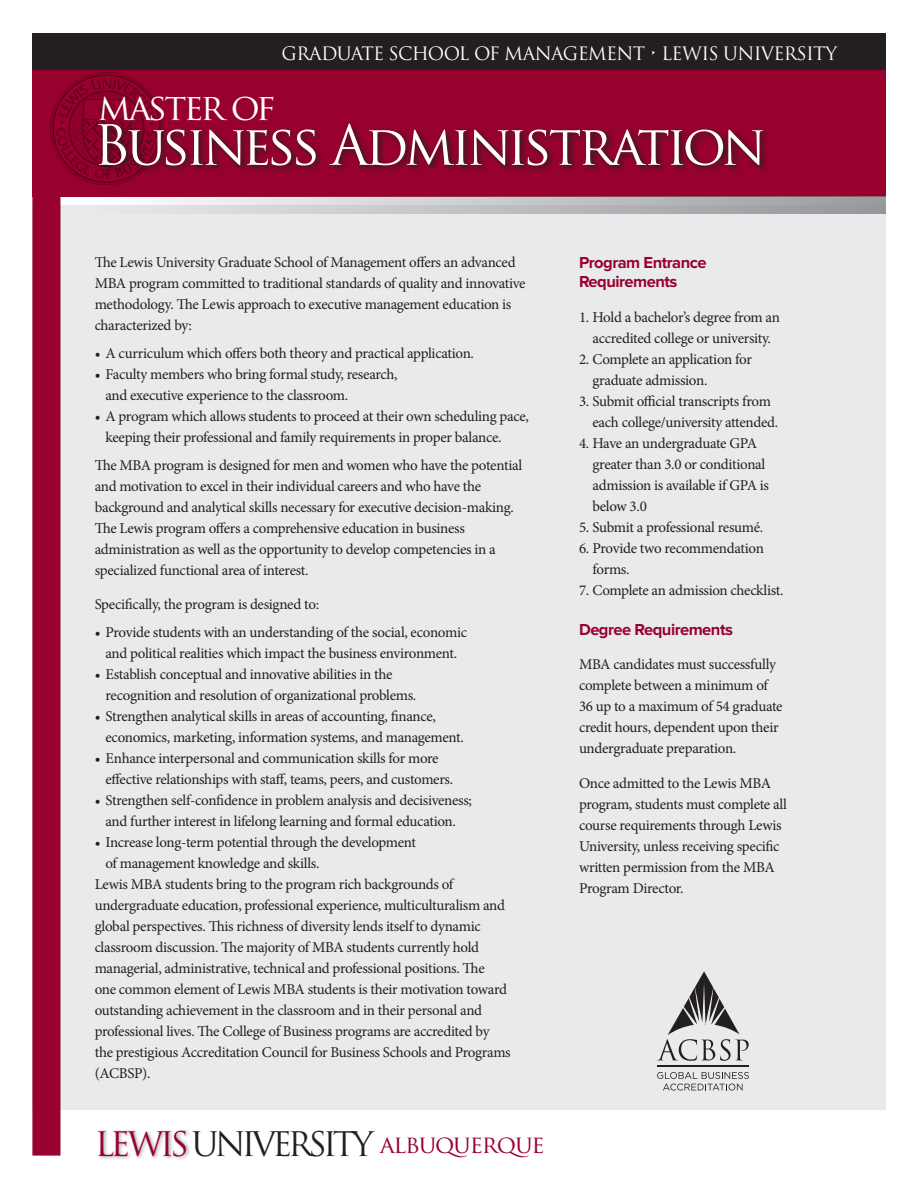
<style>
.page{position:relative;width:918px;height:1188px;background:#fff}
.page>*{position:absolute;margin:0;border:0;box-sizing:border-box;transform-origin:0 0}
.t1{font:54px "Trajan Pro";letter-spacing:-.07em;color:#fff}
.t2{font:36px "Trajan Pro";letter-spacing:-.08em;color:#fff}
.t3{font:33px "Trajan Pro";letter-spacing:-.12em;color:#98012d}
.t4{font:24px "Trajan Pro";letter-spacing:-.05em;color:#98012d}
.t5{font:18px "Trajan Pro";letter-spacing:-.04em;color:#fff}
.Degree_Names_Brown{font:700 16.5px/19.5px "Proxima Nova";letter-spacing:-.03em;color:#98012d}
.Text_10_14{font:15px/21px "Minion Pro";letter-spacing:-.02em;color:#231f20}
.Bulletted_Text{font:15px/21px "Minion Pro";letter-spacing:-.02em;color:#231f20}
.Numbered{font:15px/21px "Minion Pro";letter-spacing:-.025em;color:#231f20}
.s1{font-size:33px;color:#231f20}
</style>
<div class="page">
<div style="left:32px;top:205px;width:854px;height:905px;background:#e9eaeb"></div>
<div style="left:32px;top:69px;width:854px;height:128px;background:#98012d"></div>
<div style="left:97px;top:1129px;width:95px;height:32px;background:#231f20;opacity:.4"></div>
<svg style="left:657px;top:1072px;width:92px;height:19px"></svg>
<hr style="left:657px;top:1066px;width:92px;height:1px;background:#231f20">
<svg style="left:657px;top:971px;width:92px;height:90px"></svg>
<img style="left:50px;top:72px;width:112px;height:112px">
<svg style="left:96px;top:121px;width:671px;height:53px"></svg>
<div style="left:95px;top:197px;width:791px;height:17px;background:linear-gradient(to right,#f1f2f3,#96989b)"></div>
<div style="left:32px;top:33px;width:854px;height:36px;background:#231f20"></div>
<div style="left:32px;top:196px;width:28px;height:960px;background:#98012d;border:2px solid #98012d"></div>
<p class="t5" style="left:282px;top:42px;width:557px">GRADUATE SCHOOL OF MANAGEMENT • LEWIS UNIVERSITY</p>
<p class="t2" style="left:98px;top:84px;width:179px">master of</p>
<p class="t1" style="left:93px;top:111px;width:674px">Business Administration</p>
<p class="Text_10_14" style="left:95px;top:252px;width:432px">The Lewis University Graduate School of Management offers an advanced MBA program committed to traditional standards of quality and innovative methodology. The Lewis approach to executive management education is characterized by:</p>
<p class="Bulletted_Text" style="left:95px;top:343px;width:381px">• A curriculum which offers both theory and practical application.</p>
<p class="Bulletted_Text" style="left:105px;top:364px;width:294px;text-indent:-11px">• Faculty members who bring formal study, research, and executive experience to the classroom.</p>
<p class="Bulletted_Text" style="left:105px;top:406px;width:425px;text-indent:-11px">• A program which allows students to proceed at their own scheduling pace, keeping their professional and family requirements in proper balance.</p>
<p class="Text_10_14" style="left:95px;top:455px;width:429px">The MBA program is designed for men and women who have the potential and motivation to excel in their individual careers and who have the background and analytical skills necessary for executive decision-making.<br>The Lewis program offers a comprehensive education in business administration as well as the opportunity to develop competencies in a specialized functional area of interest.</p>
<p class="Text_10_14" style="left:95px;top:594px;width:226px">Specifically, the program is designed to:</p>
<p class="Bulletted_Text" style="left:95px;top:622px;width:374px;text-align:center">• Provide students with an understanding of the social, economic and political realities which impact the business environment.</p>
<p class="Bulletted_Text" style="left:105px;top:664px;width:312px;text-indent:-11px">• Establish conceptual and innovative abilities in the recognition and resolution of organizational problems.</p>
<p class="Bulletted_Text" style="left:105px;top:706px;width:360px;text-indent:-11px">• Strengthen analytical skills in areas of accounting, finance, economics, marketing, information systems, and management.</p>
<p class="Bulletted_Text" style="left:105px;top:748px;width:349px;text-indent:-11px">• Enhance interpersonal and communication skills for more effective relationships with staff, teams, peers, and customers.</p>
<p class="Bulletted_Text" style="left:95px;top:790px;width:379px;text-align:center">• Strengthen self-confidence in problem analysis and decisiveness; and further interest in lifelong learning and formal education.</p>
<p class="Bulletted_Text" style="left:105px;top:832px;width:312px;text-indent:-11px">• Increase long-term potential through the development of management knowledge and skills.</p>
<p class="Text_10_14" style="left:95px;top:874px;width:418px">Lewis MBA students bring to the program rich backgrounds of undergraduate education, professional experience, multiculturalism and global perspectives. This richness of diversity lends itself to dynamic classroom discussion. The majority of MBA students currently hold managerial, administrative, technical and professional positions. The<br>one common element of Lewis MBA students is their motivation toward outstanding achievement in the classroom and in their personal and professional lives. The College of Business programs are accredited by the prestigious Accreditation Council for Business Schools and Programs (ACBSP).</p>
<p class="t3" style="left:95px;top:1123px;width:96px">LEWIS</p>
<p class="t4" style="left:192px;top:1129px;width:355px"><span class="s1">UNIVERSITY</span> albuquerque</p>
<p class="Degree_Names_Brown" style="left:579px;top:253px;width:129px">Program Entrance<br>Requirements</p>
<p class="Numbered" style="left:579px;top:307px;width:203px;text-align:center">1. Hold a bachelor’s degree from an accredited college or university.</p>
<p class="Numbered" style="left:592px;top:349px;width:161px;text-indent:-14px">2. Complete an application for graduate admission.</p>
<p class="Numbered" style="left:592px;top:391px;width:187px;text-indent:-14px">3. Submit official transcripts from each college/university attended.</p>
<p class="Numbered" style="left:592px;top:433px;width:178px;text-indent:-14px">4. Have an undergraduate GPA greater than 3.0 or conditional admission is available if GPA is below 3.0</p>
<p class="Numbered" style="left:579px;top:517px;width:186px">5. Submit a professional resumé.</p>
<p class="Numbered" style="left:592px;top:538px;width:173px;text-indent:-14px">6. Provide two recommendation forms.</p>
<p class="Numbered" style="left:579px;top:580px;width:206px">7. Complete an admission checklist.</p>
<p class="Degree_Names_Brown" style="left:579px;top:620px;width:155px">Degree Requirements</p>
<p class="Text_10_14" style="left:579px;top:654px;width:205px">MBA candidates must successfully complete between a minimum of<br>36 up to a maximum of 54 graduate credit hours, dependent upon their undergraduate preparation.</p>
<p class="Text_10_14" style="left:579px;top:772px;width:209px">Once admitted to the Lewis MBA program, students must complete all course requirements through Lewis<br>University, unless receiving specific written permission from the MBA<br>Program Director.</p>
</div>
